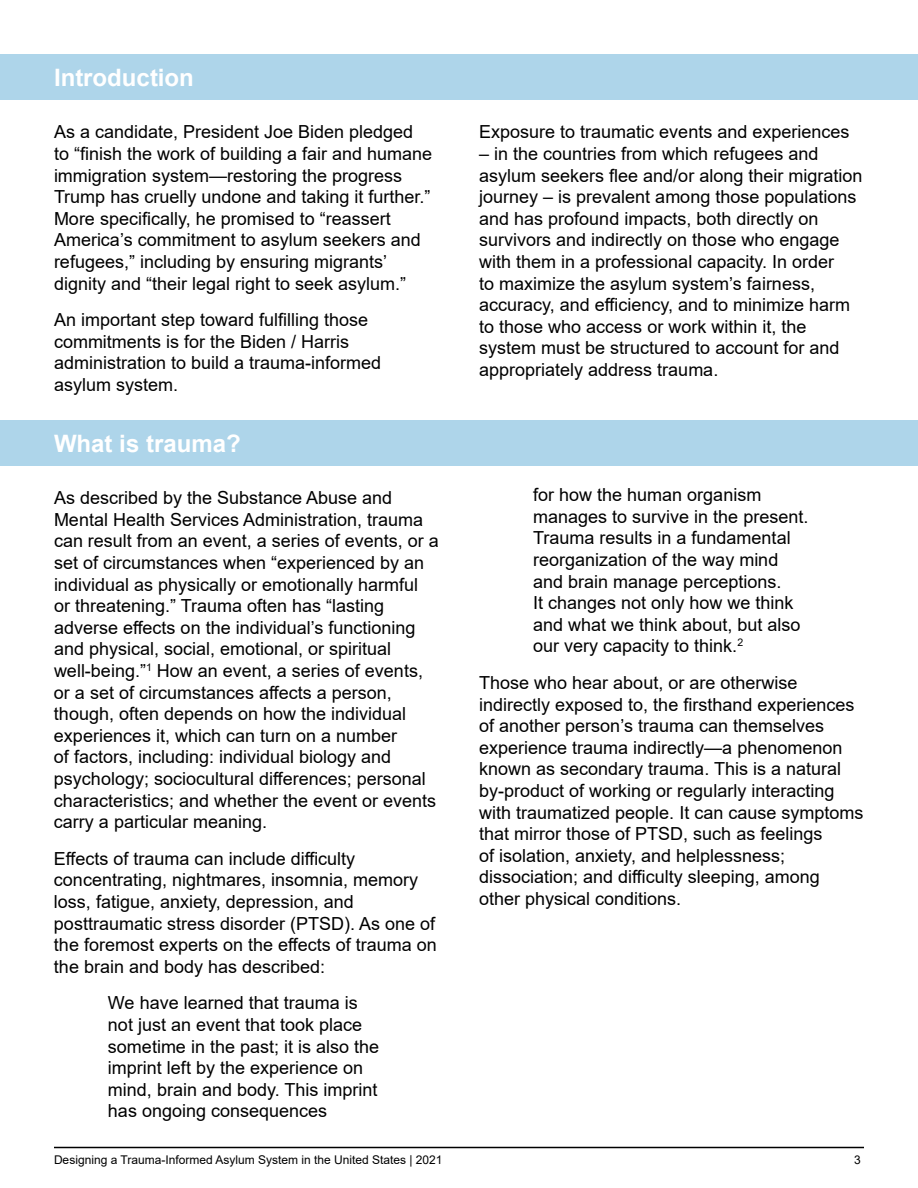
<style>
.page{position:relative;width:918px;height:1188px;background:#fff}
.page>*{position:absolute;margin:0;border:0;box-sizing:border-box;transform-origin:0 0}
.t1{font:700 24px "Arial";color:#fff}
.t2{font:18px/21.6px "Arial";color:#000}
.t3{font:12px "Arial";color:#000}
</style>
<div class="page">
<hr style="left:54px;top:1147px;width:810px;height:1px;background:#000">
<div style="left:1px;top:420px;width:917px;height:46px;background:#aed5ea"></div>
<div style="left:1px;top:54px;width:917px;height:45px;background:#aed5ea"></div>
<h1 class="t1" style="left:54px;top:60px;width:141px">Introduction</h1>
<p class="t2" style="left:54px;top:121px;width:380px">As a candidate, President Joe Biden pledged to “finish the work of building a fair and humane immigration system—restoring the progress Trump has cruelly undone and taking it further.” More specifically, he promised to “reassert America’s commitment to asylum seekers and refugees,” including by ensuring migrants’ dignity and “their legal right to seek asylum.”</p>
<p class="t2" style="left:54px;top:309px;width:329px">An important step toward fulfilling those commitments is for the Biden / Harris administration to build a trauma-informed asylum system.</p>
<h1 class="t1" style="left:54px;top:427px;width:188px">What is trauma?</h1>
<p class="t2" style="left:54px;top:487px;width:386px">As described by the Substance Abuse and Mental Health Services Administration, trauma can result from an event, a series of events, or a set of circumstances when “experienced by an individual as physically or emotionally harmful<br>or threatening.” Trauma often has “lasting adverse effects on the individual’s functioning and physical, social, emotional, or spiritual well-being.”<sup>1</sup> How an event, a series of events, or a set of circumstances affects a person, though, often depends on how the individual experiences it, which can turn on a number<br>of factors, including: individual biology and psychology; sociocultural differences; personal characteristics; and whether the event or events carry a particular meaning.</p>
<p class="t2" style="left:54px;top:848px;width:384px">Effects of trauma can include difficulty concentrating, nightmares, insomnia, memory loss, fatigue, anxiety, depression, and posttraumatic stress disorder (PTSD). As one of the foremost experts on the effects of trauma on the brain and body has described:</p>
<p class="t2" style="left:108px;top:992px;width:273px">We have learned that trauma is not just an event that took place sometime in the past; it is also the imprint left by the experience on mind, brain and body. This imprint has ongoing consequences</p>
<p class="t2" style="left:479px;top:121px;width:372px">Exposure to traumatic events and experiences</p>
<p class="t2" style="left:479px;top:143px;width:385px">– in the countries from which refugees and asylum seekers flee and/or along their migration journey – is prevalent among those populations and has profound impacts, both directly on survivors and indirectly on those who engage with them in a professional capacity. In order<br>to maximize the asylum system’s fairness, accuracy, and efficiency, and to minimize harm to those who access or work within it, the system must be structured to account for and appropriately address trauma.</p>
<p class="t2" style="left:533px;top:484px;width:277px">for how the human organism manages to survive in the present.<br>Trauma results in a fundamental reorganization of the way mind and brain manage perceptions.<br>It changes not only how we think and what we think about, but also our very capacity to think.<sup>2</sup></p>
<p class="t2" style="left:479px;top:672px;width:386px">Those who hear about, or are otherwise indirectly exposed to, the firsthand experiences of another person’s trauma can themselves experience trauma indirectly—a phenomenon known as secondary trauma. This is a natural by-product of working or regularly interacting with traumatized people. It can cause symptoms that mirror those of PTSD, such as feelings<br>of isolation, anxiety, and helplessness; dissociation; and difficulty sleeping, among other physical conditions.</p>
<p class="t3" style="left:54px;top:1151px;width:390px">Designing a Trauma-Informed Asylum System in the United States | 2021</p>
<p class="t3" style="left:854px;top:1151px;width:8px">3</p>
</div>
